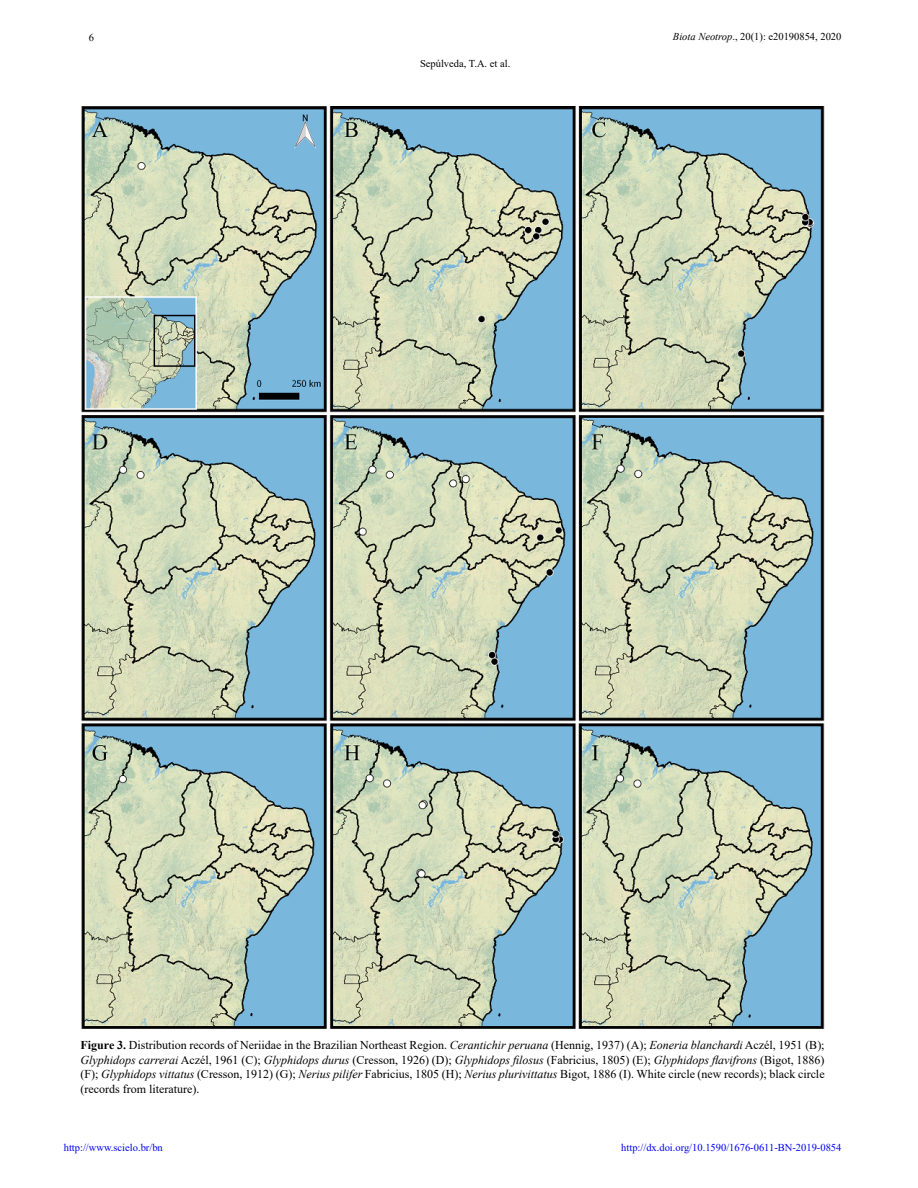
<style>
.page{position:relative;width:918px;height:1188px;background:#fff}
.page>*{position:absolute;margin:0;border:0;box-sizing:border-box;transform-origin:0 0}
.t1{font:12px/14.4px "Times New Roman";color:#000;text-align:justify}
.t2{font:10.5px "Times New Roman";color:#00f}
.t3{font:10.5px "Times New Roman";color:#000}
.s1{font-style:italic}
.s2{font-weight:700}
</style>
<div class="page">
<img style="left:81px;top:106px;width:744px;height:923px">
<p class="t3" style="left:89px;top:31px;width:7px">6</p>
<p class="t3" style="left:420px;top:56px;width:92px">Sepúlveda, T.A. et al.</p>
<p class="t3" style="left:673px;top:29px;width:170px"><span class="s1">Biota Neotrop</span>., 20(1): e20190854, 2020</p>
<p class="t1" style="left:81px;top:1038px;width:746px"><span class="s2">Figure 3.</span> Distribution records of Neriidae in the Brazilian Northeast Region. <span class="s1">Cerantichir peruana</span> (Hennig, 1937) (A); <span class="s1">Eoneria blanchardi</span> Aczél, 1951 (B); <span class="s1">Glyphidops carrerai</span> Aczél, 1961 (C); <span class="s1">Glyphidops durus</span> (Cresson, 1926) (D); <span class="s1">Glyphidops filosus</span> (Fabricius, 1805) (E); <span class="s1">Glyphidops flavifrons</span> (Bigot, 1886) (F); <span class="s1">Glyphidops vittatus</span> (Cresson, 1912) (G); <span class="s1">Nerius pilifer</span> Fabricius, 1805 (H); <span class="s1">Nerius plurivittatus</span> Bigot, 1886 (I). White circle (new records); black circle (records from literature).</p>
<p class="t2" style="left:64px;top:1140px;width:101px">http://www.scielo.br/bn</p>
<p class="t2" style="left:621px;top:1140px;width:222px">http://dx.doi.org/10.1590/1676-0611-BN-2019-0854</p>
</div>
